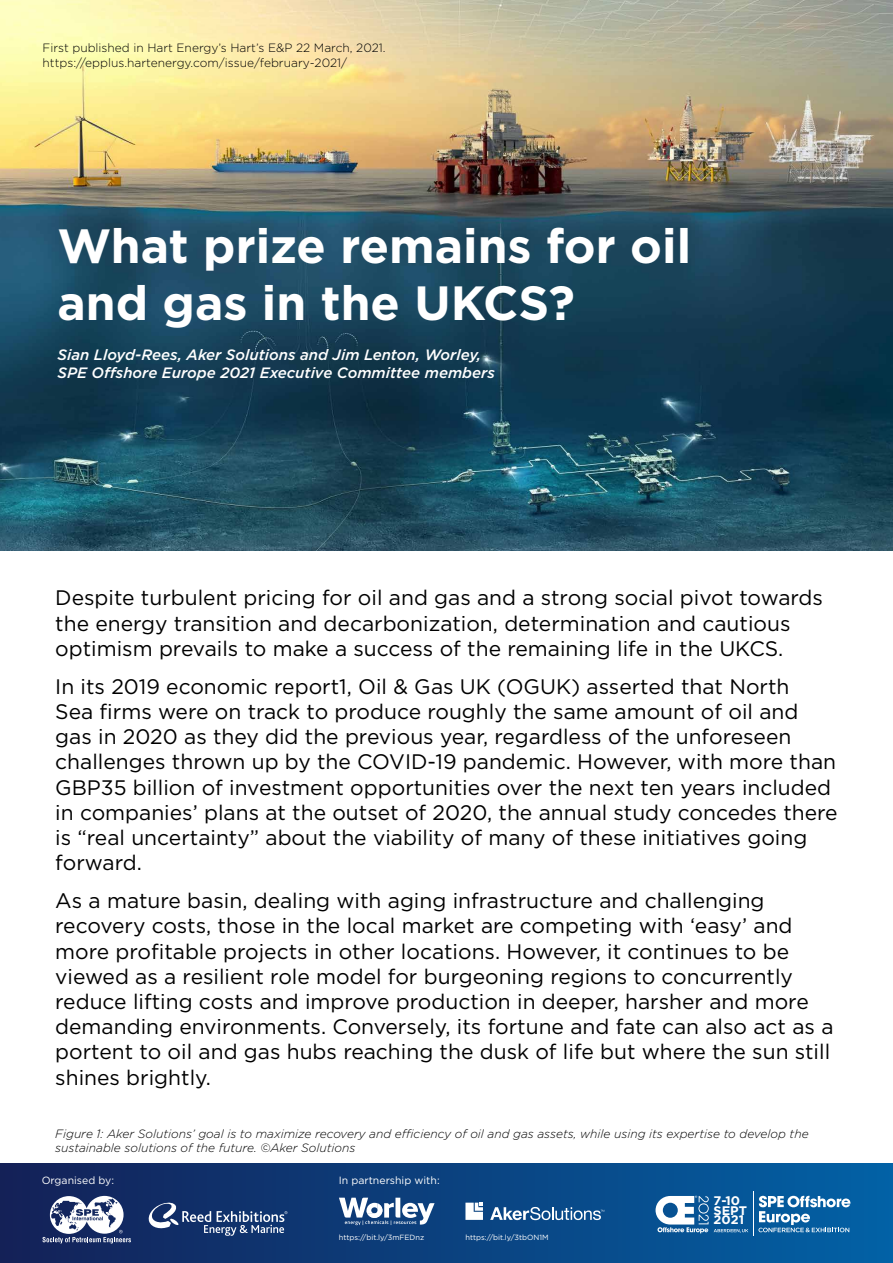
<style>
.page{position:relative;width:893px;height:1263px;background:#fff}
.page>*{position:absolute;margin:0;border:0;box-sizing:border-box;transform-origin:0 0}
.t1{font:700 48px/57.6px "Gotham";color:#fff}
.t2{font:21px/25.2px "Gotham";color:#000}
.t3{font:italic 500 15px/18px "Gotham";color:#fff}
.t4{font:700 12.45px/9.9px "Gotham";color:#fff}
.t5{font:italic 300 12px/14.4px "Gotham";color:#000}
.t6{font:300 12px/14.4px "Gotham";color:#000}
.t7{font:10.5px "Gotham";color:#fff}
.t8{font:7.5px "Gotham";color:#fff}
</style>
<div class="page">
<div style="left:0;top:1163px;width:893px;height:100px;background:linear-gradient(to right,#142157,#0262a6)"></div>
<svg style="left:758px;top:1196px;width:92px;height:36px"></svg>
<hr style="left:753px;top:1191px;width:1px;height:45px;background:#fff">
<svg style="left:655px;top:1195px;width:93px;height:38px"></svg>
<svg style="left:339px;top:1198px;width:96px;height:27px"></svg>
<svg style="left:465px;top:1202px;width:18px;height:18px"></svg>
<svg style="left:490px;top:1207px;width:114px;height:13px"></svg>
<img style="left:0;top:0;width:893px;height:551px">
<svg style="left:147px;top:1201px;width:140px;height:35px"></svg>
<svg style="left:43px;top:1196px;width:88px;height:48px"></svg>
<p class="t6" style="left:43px;top:40px;width:345px">First published in Hart Energy’s Hart’s E&amp;P 22 March, 2021. https://epplus.hartenergy.com/issue/february-2021/</p>
<h1 class="t1" style="left:58px;top:217px;width:635px">What prize remains for oil and gas in the UKCS?</h1>
<p class="t3" style="left:58px;top:345px;width:439px">Sian Lloyd-Rees, Aker Solutions and Jim Lenton, Worley,<br>SPE Offshore Europe 2021 Executive Committee members</p>
<p class="t2" style="left:55px;top:585px;width:769px">Despite turbulent pricing for oil and gas and a strong social pivot towards the energy transition and decarbonization, determination and cautious optimism prevails to make a success of the remaining life in the UKCS.</p>
<p class="t2" style="left:55px;top:673px;width:784px">In its 2019 economic report1, Oil &amp; Gas UK (OGUK) asserted that North<br>Sea firms were on track to produce roughly the same amount of oil and gas in 2020 as they did the previous year, regardless of the unforeseen challenges thrown up by the COVID-19 pandemic. However, with more than GBP35 billion of investment opportunities over the next ten years included in companies’ plans at the outset of 2020, the annual study concedes there is “real uncertainty” about the viability of many of these initiatives going forward.</p>
<p class="t2" style="left:55px;top:888px;width:780px">As a mature basin, dealing with aging infrastructure and challenging recovery costs, those in the local market are competing with ‘easy’ and more profitable projects in other locations. However, it continues to be viewed as a resilient role model for burgeoning regions to concurrently reduce lifting costs and improve production in deeper, harsher and more demanding environments. Conversely, its fortune and fate can also act as a portent to oil and gas hubs reaching the dusk of life but where the sun still shines brightly.</p>
<p class="t5" style="left:55px;top:1126px;width:755px">Figure 1: Aker Solutions’ goal is to maximize recovery and efficiency of oil and gas assets, while using its expertise to develop the sustainable solutions of the future. ©Aker Solutions</p>
<p class="t7" style="left:42px;top:1174px;width:74px">Organised by:</p>
<p class="t7" style="left:339px;top:1174px;width:102px">In partnership with:</p>
<p class="t8" style="left:339px;top:1232px;width:87px">https://bit.ly/3mFEDnz</p>
<p class="t8" style="left:465px;top:1232px;width:85px">https://bit.ly/3tbON1M</p>
<p class="t4" style="left:713px;top:1195px;width:35px">7-10<br>SEPT<br>2021</p>
</div>
